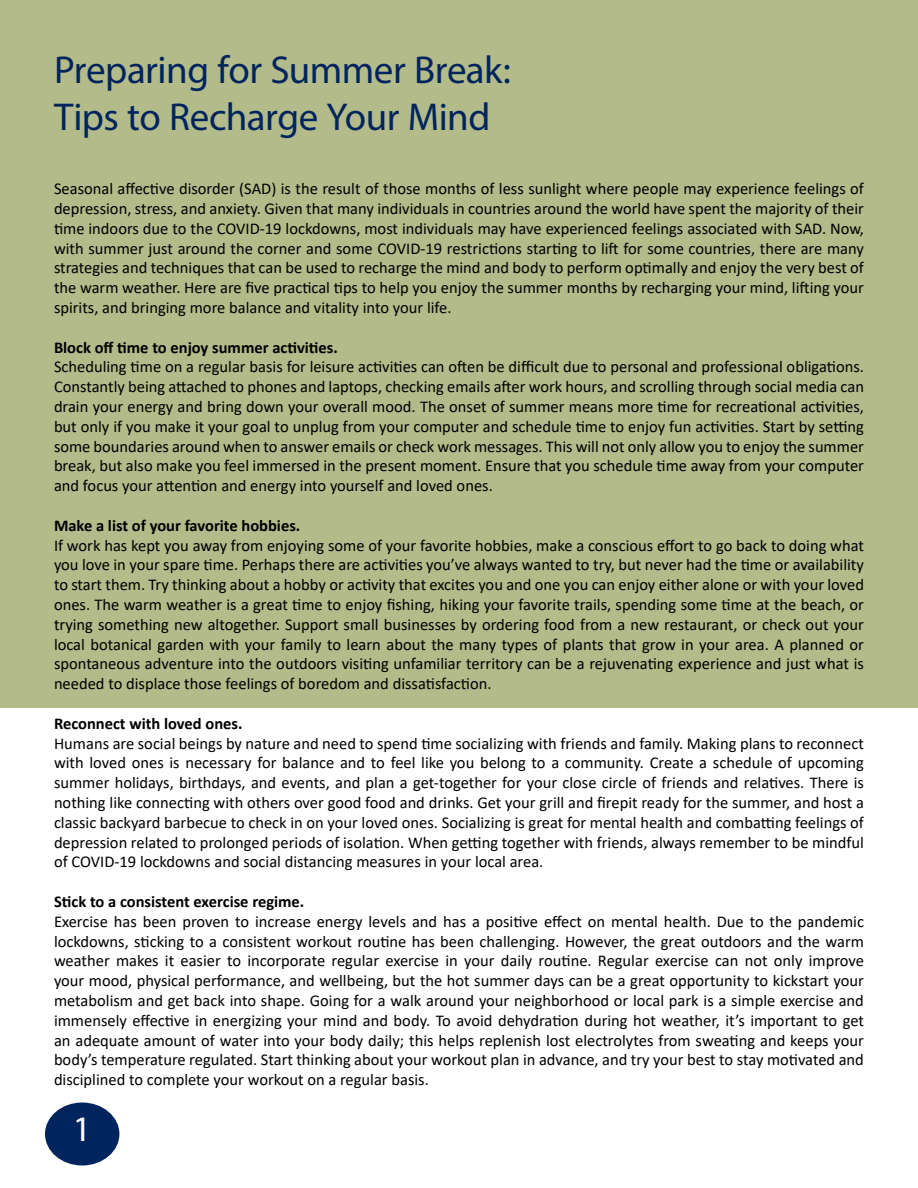
<style>
.page{position:relative;width:918px;height:1188px;background:#fff}
.page>*{position:absolute;margin:0;border:0;box-sizing:border-box;transform-origin:0 0}
.t1{font:39px/46.8px "Myriad Pro";letter-spacing:-.015em;color:#00245d}
.t2{font:36px "Myriad Pro";color:#fff}
.t3{font:16.5px/19.8px "Calibri";color:#000;text-align:justify}
.t4{font:700 16.5px "Calibri";color:#000}
</style>
<div class="page">
<div style="left:0;top:0;width:918px;height:707px;background:#b2bb89"></div>
<div style="left:45px;top:1102px;width:74px;height:64px;background:#00245d;border-radius:50%"></div>
<h1 class="t1" style="left:54px;top:46px;width:458px">Preparing for Summer Break:<br>Tips to Recharge Your Mind</h1>
<p class="t3" style="left:54px;top:178px;width:812px">Seasonal affective disorder (SAD) is the result of those months of less sunlight where people may experience feelings of depression, stress, and anxiety. Given that many individuals in countries around the world have spent the majority of their time indoors due to the COVID-19 lockdowns, most individuals may have experienced feelings associated with SAD. Now, with summer just around the corner and some COVID-19 restrictions starting to lift for some countries, there are many strategies and techniques that can be used to recharge the mind and body to perform optimally and enjoy the very best of the warm weather. Here are five practical tips to help you enjoy the summer months by recharging your mind, lifting your spirits, and bringing more balance and vitality into your life.</p>
<p class="t4" style="left:54px;top:335px;width:285px">Block off time to enjoy summer activities.</p>
<p class="t3" style="left:54px;top:357px;width:812px">Scheduling time on a regular basis for leisure activities can often be difficult due to personal and professional obligations.<br>Constantly being attached to phones and laptops, checking emails after work hours, and scrolling through social media can drain your energy and bring down your overall mood. The onset of summer means more time for recreational activities, but only if you make it your goal to unplug from your computer and schedule time to enjoy fun activities. Start by setting some boundaries around when to answer emails or check work messages. This will not only allow you to enjoy the summer break, but also make you feel immersed in the present moment. Ensure that you schedule time away from your computer and focus your attention and energy into yourself and loved ones.</p>
<p class="t4" style="left:54px;top:514px;width:248px">Make a list of your favorite hobbies.</p>
<p class="t3" style="left:54px;top:535px;width:812px">If work has kept you away from enjoying some of your favorite hobbies, make a conscious effort to go back to doing what you love in your spare time. Perhaps there are activities you’ve always wanted to try, but never had the time or availability to start them. Try thinking about a hobby or activity that excites you and one you can enjoy either alone or with your loved ones. The warm weather is a great time to enjoy fishing, hiking your favorite trails, spending some time at the beach, or trying something new altogether. Support small businesses by ordering food from a new restaurant, or check out your local botanical garden with your family to learn about the many types of plants that grow in your area. A planned or spontaneous adventure into the outdoors visiting unfamiliar territory can be a rejuvenating experience and just what is needed to displace those feelings of boredom and dissatisfaction.</p>
<p class="t4" style="left:54px;top:712px;width:190px">Reconnect with loved ones.</p>
<p class="t3" style="left:54px;top:733px;width:812px">Humans are social beings by nature and need to spend time socializing with friends and family. Making plans to reconnect with loved ones is necessary for balance and to feel like you belong to a community. Create a schedule of upcoming summer holidays, birthdays, and events, and plan a get-together for your close circle of friends and relatives. There is nothing like connecting with others over good food and drinks. Get your grill and firepit ready for the summer, and host a classic backyard barbecue to check in on your loved ones. Socializing is great for mental health and combatting feelings of depression related to prolonged periods of isolation. When getting together with friends, always remember to be mindful of COVID-19 lockdowns and social distancing measures in your local area.</p>
<p class="t4" style="left:54px;top:890px;width:252px">Stick to a consistent exercise regime.</p>
<p class="t3" style="left:54px;top:911px;width:812px">Exercise has been proven to increase energy levels and has a positive effect on mental health. Due to the pandemic lockdowns, sticking to a consistent workout routine has been challenging. However, the great outdoors and the warm weather makes it easier to incorporate regular exercise in your daily routine. Regular exercise can not only improve your mood, physical performance, and wellbeing, but the hot summer days can be a great opportunity to kickstart your metabolism and get back into shape. Going for a walk around your neighborhood or local park is a simple exercise and immensely effective in energizing your mind and body. To avoid dehydration during hot weather, it’s important to get an adequate amount of water into your body daily; this helps replenish lost electrolytes from sweating and keeps your body’s temperature regulated. Start thinking about your workout plan in advance, and try your best to stay motivated and disciplined to complete your workout on a regular basis.</p>
<h2 class="t2" style="left:73px;top:1106px;width:20px">1</h2>
</div>
